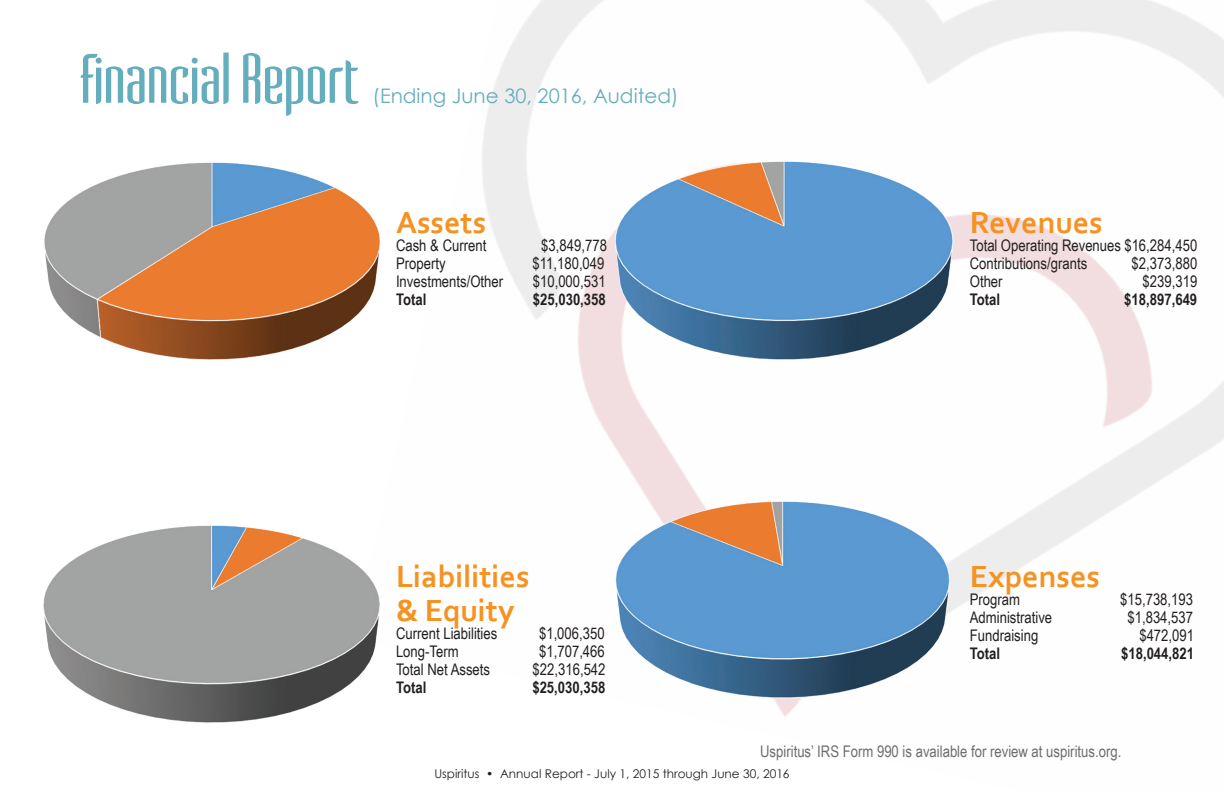
<style>
.page{position:relative;width:1224px;height:792px;background:#fff}
.page>*{position:absolute;margin:0;border:0;box-sizing:border-box;transform-origin:0 0}
.t1{font:66px "Verve Std";color:#64adbd}
.t2{font:700 32px/34px "Corbel";color:#f59222}
.t3{font:20px "Century Gothic";color:#64adbd}
.t4{font:16px/18px "Arial Narrow";color:#231f20}
.t5{font:700 16px "Arial Narrow";color:#231f20}
.t6{font:16px "Arial Narrow";color:#6c6d70}
.t7{font:12px "Century Gothic";color:#231f20}
</style>
<div class="page">
<img style="left:482px;top:0;width:742px;height:716px">
<img style="left:44px;top:162px;width:336px;height:198px">
<img style="left:612px;top:160px;width:344px;height:203px">
<img style="left:43px;top:525px;width:337px;height:198px">
<img style="left:612px;top:500px;width:344px;height:201px">
<h1 class="t1" style="left:81px;top:40px;width:279px">Financial Report</h1>
<p class="t3" style="left:373px;top:82px;width:307px">(Ending June 30, 2016, Audited)</p>
<h2 class="t2" style="left:396px;top:204px;width:92px">Assets</h2>
<p class="t4" style="left:396px;top:235px;width:92px">Cash &amp; Current</p>
<p class="t4" style="left:541px;top:235px;width:67px">$3,849,778</p>
<p class="t4" style="left:396px;top:253px;width:51px">Property</p>
<p class="t4" style="left:533px;top:253px;width:73px">$11,180,049</p>
<p class="t4" style="left:396px;top:271px;width:109px">Investments/Other</p>
<p class="t4" style="left:533px;top:271px;width:74px">$10,000,531</p>
<p class="t5" style="left:396px;top:287px;width:32px">Total</p>
<p class="t5" style="left:533px;top:287px;width:74px">$25,030,358</p>
<h2 class="t2" style="left:970px;top:204px;width:135px">Revenues</h2>
<p class="t4" style="left:970px;top:235px;width:229px">Total Operating Revenues $16,284,450<br>Contributions/grants</p>
<p class="t4" style="left:1132px;top:253px;width:67px">$2,373,880</p>
<p class="t4" style="left:970px;top:271px;width:34px">Other</p>
<p class="t4" style="left:1143px;top:271px;width:56px">$239,319</p>
<p class="t5" style="left:970px;top:287px;width:32px">Total</p>
<p class="t5" style="left:1124px;top:287px;width:74px">$18,897,649</p>
<h2 class="t2" style="left:396px;top:559px;width:135px">Liabilities &amp; Equity</h2>
<p class="t4" style="left:396px;top:624px;width:103px">Current Liabilities</p>
<p class="t4" style="left:539px;top:624px;width:67px">$1,006,350</p>
<p class="t4" style="left:396px;top:642px;width:64px">Long-Term</p>
<p class="t4" style="left:539px;top:642px;width:67px">$1,707,466</p>
<p class="t4" style="left:396px;top:660px;width:96px">Total Net Assets</p>
<p class="t4" style="left:533px;top:660px;width:74px">$22,316,542</p>
<p class="t5" style="left:396px;top:676px;width:32px">Total</p>
<p class="t5" style="left:532px;top:676px;width:74px">$25,030,358</p>
<h2 class="t2" style="left:970px;top:559px;width:132px">Expenses</h2>
<p class="t4" style="left:970px;top:590px;width:52px">Program</p>
<p class="t4" style="left:1120px;top:590px;width:74px">$15,738,193</p>
<p class="t4" style="left:970px;top:608px;width:84px">Administrative</p>
<p class="t4" style="left:1127px;top:608px;width:67px">$1,834,537</p>
<p class="t4" style="left:970px;top:626px;width:70px">Fundraising</p>
<p class="t4" style="left:1139px;top:626px;width:56px">$472,091</p>
<p class="t5" style="left:970px;top:642px;width:32px">Total</p>
<p class="t5" style="left:1121px;top:642px;width:74px">$18,044,821</p>
<p class="t6" style="left:760px;top:740px;width:363px">Uspiritus’ IRS Form 990 is available for review at uspiritus.org.</p>
<p class="t7" style="left:434px;top:765px;width:357px">Uspiritus • Annual Report - July 1, 2015 through June 30, 2016</p>
</div>
